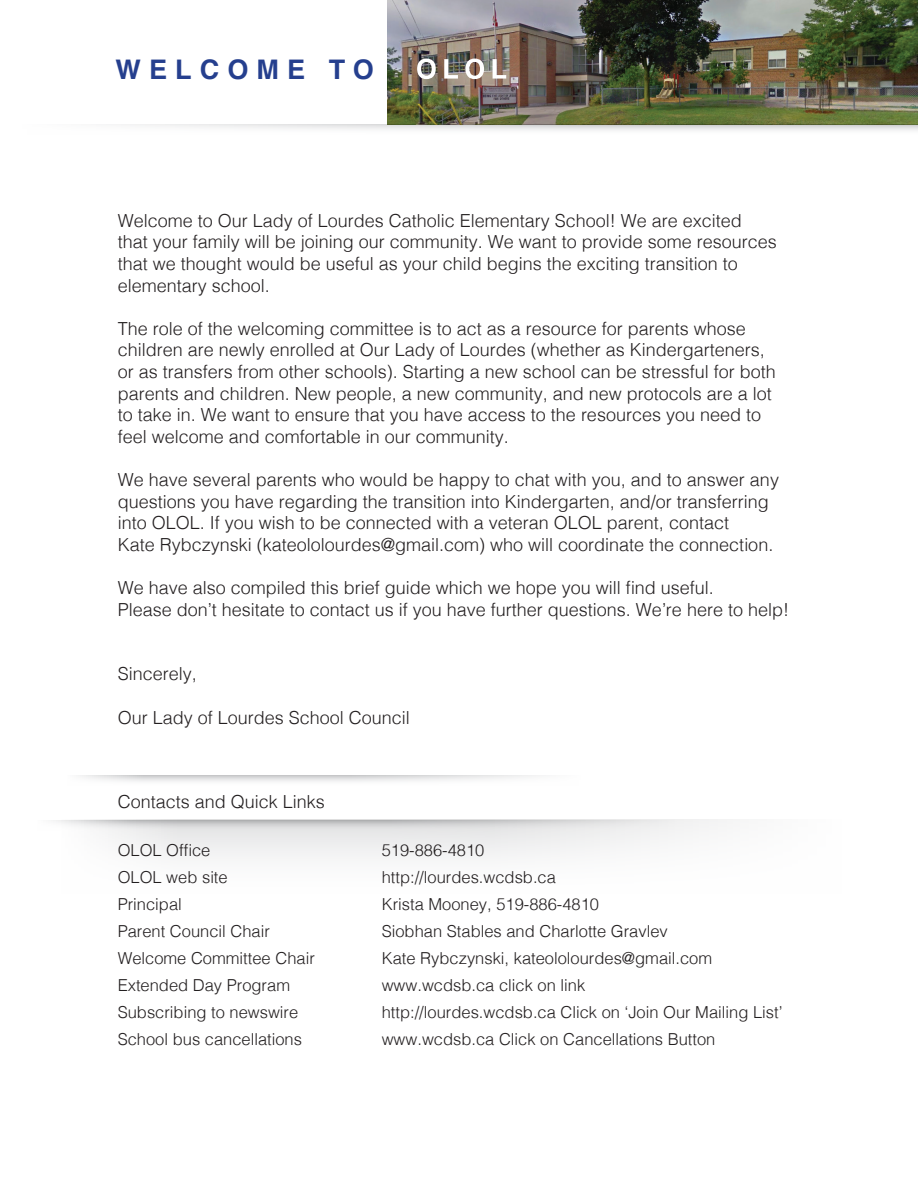
<style>
.page{position:relative;width:918px;height:1188px;background:#fff}
.page>*{position:absolute;margin:0;border:0;box-sizing:border-box;transform-origin:0 0}
.t1{font:700 27px "Helvetica";letter-spacing:.3em;color:#253f8e}
.t2{font:700 27px "Helvetica";color:#fff}
.t3{font:300 18px/21.6px "Helvetica";color:#231f20}
.t4{font:300 16.5px "Helvetica";color:#231f20}
</style>
<div class="page">
<img style="left:388px;top:0;width:530px;height:124px">
<div style="left:12px;top:124px;width:906px;height:44px;background:linear-gradient(to bottom,#f6f6f6,#fff)"></div>
<svg style="left:80px;top:775px;width:460px;height:7px"></svg>
<svg style="left:53px;top:820px;width:628px;height:38px"></svg>
<h1 class="t1" style="left:116px;top:47px;width:260px">WELCOME TO</h1>
<h1 class="t2" style="left:416px;top:47px;width:93px">OLOL</h1>
<p class="t3" style="left:118px;top:208px;width:661px">Welcome to Our Lady of Lourdes Catholic Elementary School! We are excited<br>that your family will be joining our community. We want to provide some resources that we thought would be useful as your child begins the exciting transition to elementary school.</p>
<p class="t3" style="left:118px;top:316px;width:660px">The role of the welcoming committee is to act as a resource for parents whose children are newly enrolled at Our Lady of Lourdes (whether as Kindergarteners, or as transfers from other schools). Starting a new school can be stressful for both parents and children. New people, a new community, and new protocols are a lot to take in. We want to ensure that you have access to the resources you need to feel welcome and comfortable in our community.</p>
<p class="t3" style="left:118px;top:468px;width:663px">We have several parents who would be happy to chat with you, and to answer any questions you have regarding the transition into Kindergarten, and/or transferring into OLOL. If you wish to be connected with a veteran OLOL parent, contact<br>Kate Rybczynski (kateololourdes@gmail.com) who will coordinate the connection.</p>
<p class="t3" style="left:118px;top:576px;width:673px">We have also compiled this brief guide which we hope you will find useful.<br>Please don’t hesitate to contact us if you have further questions. We’re here to help!</p>
<p class="t3" style="left:118px;top:662px;width:81px">Sincerely,</p>
<p class="t3" style="left:118px;top:705px;width:294px">Our Lady of Lourdes School Council</p>
<p class="t3" style="left:118px;top:789px;width:209px">Contacts and Quick Links</p>
<p class="t4" style="left:118px;top:837px;width:94px">OLOL Office</p>
<p class="t4" style="left:382px;top:837px;width:104px">519-886-4810</p>
<p class="t4" style="left:118px;top:863px;width:112px">OLOL web site</p>
<p class="t4" style="left:382px;top:863px;width:176px">http://lourdes.wcdsb.ca</p>
<p class="t4" style="left:118px;top:890px;width:66px">Principal</p>
<p class="t4" style="left:382px;top:890px;width:219px">Krista Mooney, 519-886-4810</p>
<p class="t4" style="left:118px;top:917px;width:154px">Parent Council Chair</p>
<p class="t4" style="left:382px;top:917px;width:288px">Siobhan Stables and Charlotte Gravlev</p>
<p class="t4" style="left:118px;top:944px;width:199px">Welcome Committee Chair</p>
<p class="t4" style="left:382px;top:944px;width:332px">Kate Rybczynski, kateololourdes@gmail.com</p>
<p class="t4" style="left:118px;top:971px;width:174px">Extended Day Program</p>
<p class="t4" style="left:382px;top:971px;width:205px">www.wcdsb.ca click on link</p>
<p class="t4" style="left:118px;top:998px;width:182px">Subscribing to newswire</p>
<p class="t4" style="left:382px;top:998px;width:402px">http://lourdes.wcdsb.ca Click on ‘Join Our Mailing List’</p>
<p class="t4" style="left:118px;top:1025px;width:186px">School bus cancellations</p>
<p class="t4" style="left:382px;top:1025px;width:335px">www.wcdsb.ca Click on Cancellations Button</p>
</div>
